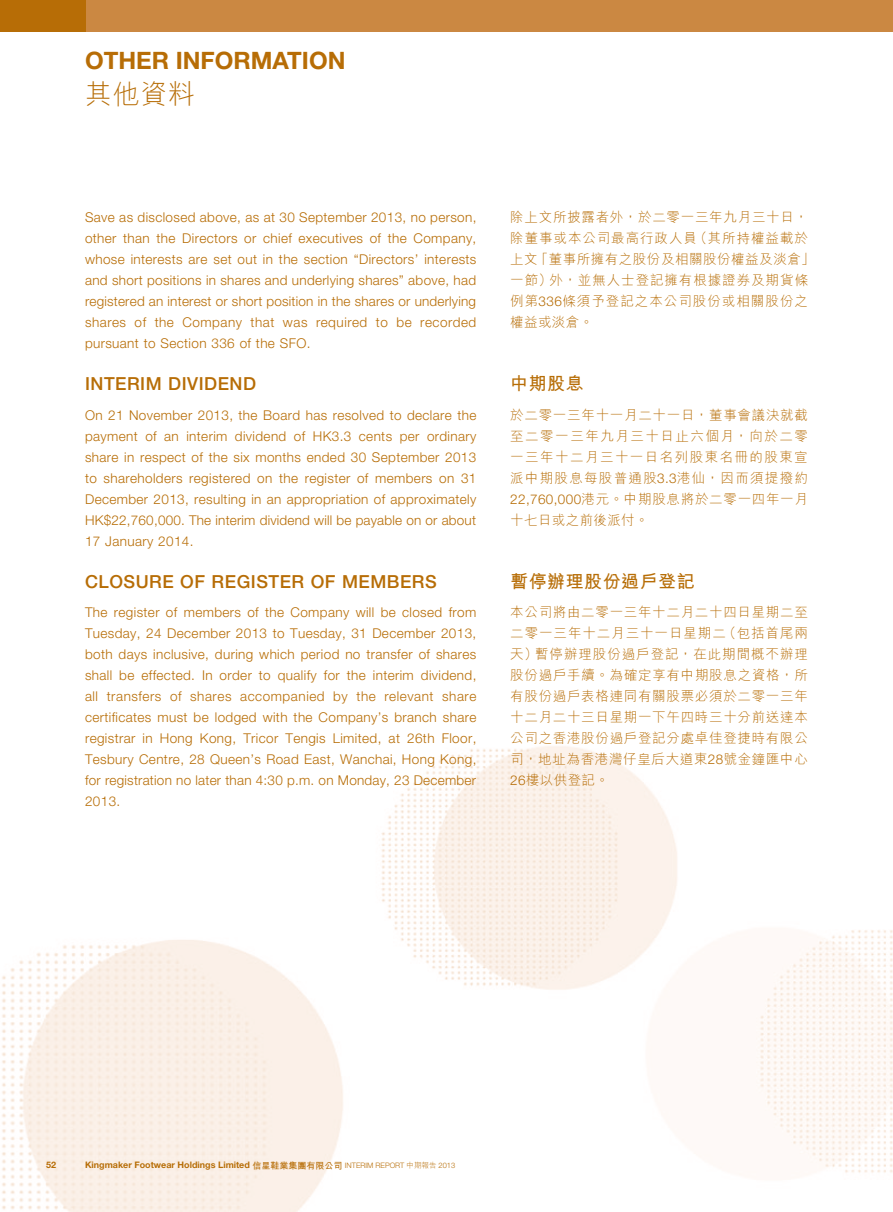
<style>
.page{position:relative;width:893px;height:1212px;background:#fff}
.page>*{position:absolute;margin:0;border:0;box-sizing:border-box;transform-origin:0 0}
.t1{font:300 27px "M Hei HK";color:#b76d06}
.t2{font:700 24px "Helvetica Neue LT Std";color:#b76d06}
.t3{font:500 18px "Helvetica Neue LT Std";letter-spacing:.03em;color:#b76d06}
.t4{font:700 18px "M Hei HK";letter-spacing:.03em;color:#b76d06}
.t5{font:300 13.5px/21px "Helvetica Neue LT Std";letter-spacing:.02em;color:#b76d06;text-align:justify}
.t6{font:300 13.5px/21px "M Hei HK";letter-spacing:.055em;color:#b76d06;text-align:justify}
.t7{font:700 9px "Helvetica Neue LT Std";color:#b76d06}
.s1{font-family:"Helvetica Neue LT Std"}
.s2{font-family:"M Hei HK"}
.s3{font-weight:300;font-size:7.5px}
.s4{font-family:"M Hei HK";font-weight:300;font-size:7.5px}
</style>
<div class="page">
<img style="left:0;top:31px;width:893px;height:1181px">
<div style="left:85px;top:0;width:808px;height:31px;background:#cb8842"></div>
<div style="left:0;top:0;width:85px;height:31px;background:#b76d06"></div>
<h2 class="t2" style="left:85px;top:46px;width:262px">OTHER INFORMATION</h2>
<h1 class="t1" style="left:85px;top:75px;width:112px">其他資料</h1>
<p class="t5" style="left:85px;top:207px;width:393px">Save as disclosed above, as at 30 September 2013, no person, other than the Directors or chief executives of the Company, whose interests are set out in the section “Directors’ interests and short positions in shares and underlying shares” above, had registered an interest or short position in the shares or underlying shares of the Company that was required to be recorded pursuant to Section 336 of the SFO.</p>
<h3 class="t3" style="left:85px;top:373px;width:173px">INTERIM DIVIDEND</h3>
<p class="t5" style="left:85px;top:404px;width:393px">On 21 November 2013, the Board has resolved to declare the payment of an interim dividend of HK3.3 cents per ordinary share in respect of the six months ended 30 September 2013 to shareholders registered on the register of members on 31<br>December 2013, resulting in an appropriation of approximately HK$22,760,000. The interim dividend will be payable on or about 17 January 2014.</p>
<h3 class="t3" style="left:85px;top:571px;width:353px">CLOSURE OF REGISTER OF MEMBERS</h3>
<p class="t5" style="left:85px;top:602px;width:393px">The register of members of the Company will be closed from Tuesday, 24 December 2013 to Tuesday, 31 December 2013, both days inclusive, during which period no transfer of shares shall be effected. In order to qualify for the interim dividend, all transfers of shares accompanied by the relevant share certificates must be lodged with the Company’s branch share registrar in Hong Kong, Tricor Tengis Limited, at 26th Floor, Tesbury Centre, 28 Queen’s Road East, Wanchai, Hong Kong, for registration no later than 4:30 p.m. on Monday, 23 December 2013.</p>
<p class="t6" style="left:510px;top:206px;width:306px;text-align:left">除上文所披露者外，於二零一三年九月三十日，除董事或本公司最高行政人員（其所持權益載於上文「董事所擁有之股份及相關股份權益及淡倉」一節）外，並無人士登記擁有根據證券及期貨條例第<span class="s1">336</span>條須予登記之本公司股份或相關股份之權益或淡倉。</p>
<h3 class="t4" style="left:510px;top:371px;width:75px">中期股息</h3>
<p class="t6" style="left:510px;top:404px;width:299px">於二零一三年十一月二十一日，董事會議決就截至二零一三年九月三十日止六個月，向於二零一三年十二月三十一日名列股東名冊的股東宣派中期股息每股普通股<span class="s1">3.3</span>港仙，因而須提撥約<span class="s1">22,760,000</span>港元。中期股息將於二零一四年一月十七日或之前後派付。</p>
<h3 class="t4" style="left:510px;top:568px;width:186px">暫停辦理股份過戶登記</h3>
<p class="t6" style="left:510px;top:601px;width:299px">本公司將由二零一三年十二月二十四日星期二至二零一三年十二月三十一日星期二（包括首尾兩天）暫停辦理股份過戶登記，在此期間概不辦理股份過戶手續。為確定享有中期股息之資格，所有股份過戶表格連同有關股票必須於二零一三年十二月二十三日星期一下午四時三十分前送達本公司之香港股份過戶登記分處卓佳登捷時有限公司，地址為香港灣仔皇后大道東<span class="s1">28</span>號金鐘匯中心<span class="s1">26</span>樓以供登記。</p>
<p class="t7" style="left:46px;top:1159px;width:12px">52</p>
<p class="t7" style="left:85px;top:1159px;width:372px">Kingmaker Footwear Holdings Limited <span class="s2">信星鞋業集團有限公司</span> <span class="s3">INTERIM REPORT</span> <span class="s4">中期報告</span> <span class="s3">2013</span></p>
</div>
